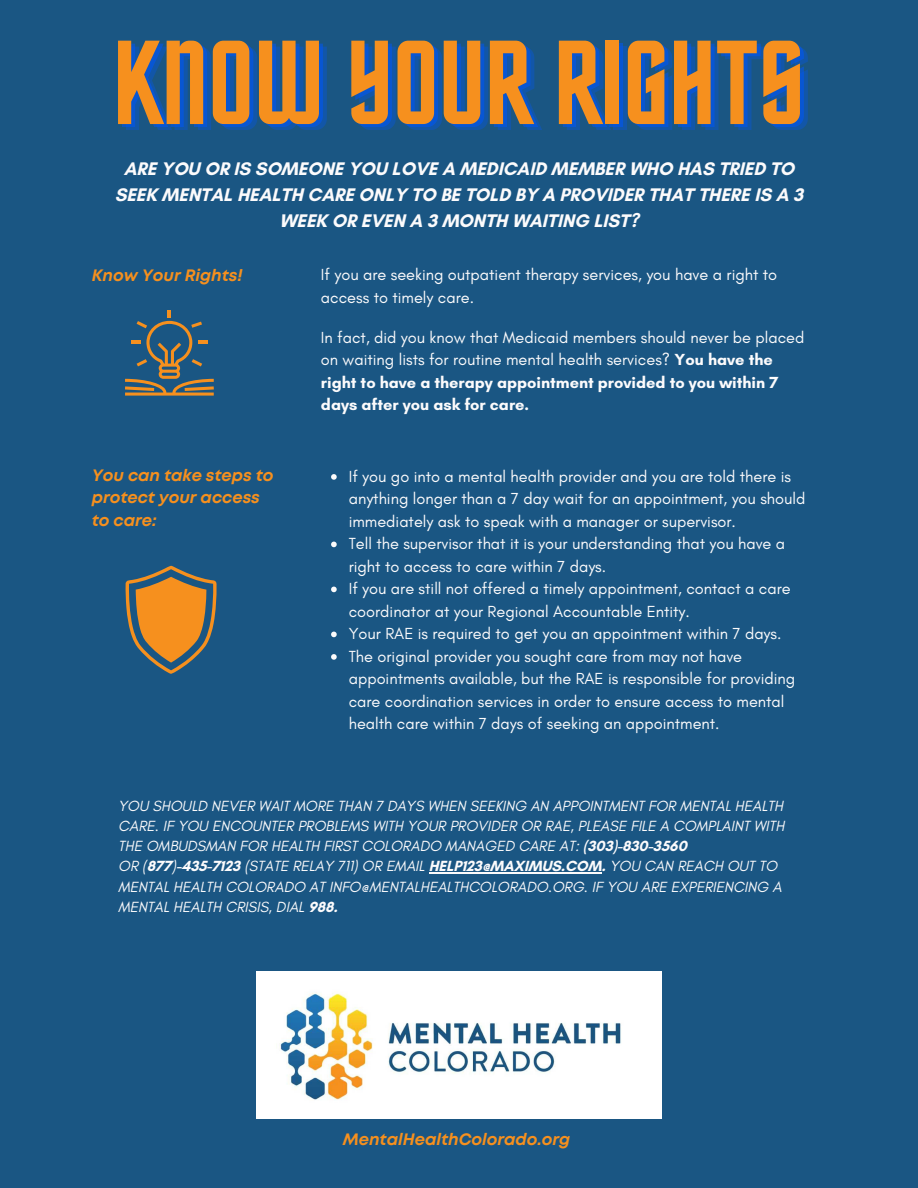
<style>
.page{position:relative;width:918px;height:1188px;background:#1a5683}
.page>*{position:absolute;margin:0;border:0;box-sizing:border-box;transform-origin:0 0}
.t1{font:120px "Horta";color:#f6901e}
.t2{font:700 18.6px/25.8px "Glacial Indifference";color:#fcfbfc;text-align:center}
.t3{font:italic 700 16.5px/22.5px "Mont";color:#f6901e}
.t4{font:16.35px/22.5px "Glacial Indifference";color:#fcfbfc}
.t5{font:italic 15px/20.2px "Glacial Indifference";color:#fcfbfc}
.s1{font-weight:700}
.s2{font-weight:700;font-style:normal}
</style>
<div class="page">
<svg style="left:125px;top:310px;width:89px;height:86px"></svg>
<svg style="left:125px;top:566px;width:92px;height:108px"></svg>
<img style="left:257px;top:972px;width:405px;height:146px">
<svg style="left:331px;top:474px;width:6px;height:6px"></svg>
<svg style="left:331px;top:542px;width:6px;height:5px"></svg>
<svg style="left:331px;top:587px;width:6px;height:5px"></svg>
<svg style="left:331px;top:632px;width:6px;height:5px"></svg>
<svg style="left:331px;top:654px;width:6px;height:6px"></svg>
<hr style="left:429px;top:873px;width:173px;height:1px;background:#fcfbfc">
<h1 class="t1" style="left:113px;top:33px;width:693px">KNOW YOUR RIGHTS</h1>
<p class="t2" style="left:115px;top:156px;width:690px">ARE YOU OR IS SOMEONE YOU LOVE A MEDICAID MEMBER WHO HAS TRIED TO<br>SEEK MENTAL HEALTH CARE ONLY TO BE TOLD BY A PROVIDER THAT THERE IS A 3<br>WEEK OR EVEN A 3 MONTH WAITING LIST?</p>
<p class="t3" style="left:92px;top:265px;width:152px">Know Your Rights!</p>
<p class="t4" style="left:321px;top:263px;width:458px">If you are seeking outpatient therapy services, you have a right to access to timely care.</p>
<p class="t4" style="left:321px;top:326px;width:485px">In fact, did you know that Medicaid members should never be placed on waiting lists for routine mental health services? <span class="s1">You have the right to have a therapy appointment provided to you within 7 days after you ask for care.</span></p>
<p class="t3" style="left:92px;top:465px;width:183px">You can take steps to protect your access to care:</p>
<p class="t4" style="left:349px;top:465px;width:458px">If you go into a mental health provider and you are told there is anything longer than a 7 day wait for an appointment, you should immediately ask to speak with a manager or supervisor.<br>Tell the supervisor that it is your understanding that you have a right to access to care within 7 days.<br>If you are still not offered a timely appointment, contact a care coordinator at your Regional Accountable Entity.<br>Your RAE is required to get you an appointment within 7 days.<br>The original provider you sought care from may not have appointments available, but the RAE is responsible for providing care coordination services in order to ensure access to mental health care within 7 days of seeking an appointment.</p>
<p class="t5" style="left:118px;top:795px;width:668px">YOU SHOULD NEVER WAIT MORE THAN 7 DAYS WHEN SEEKING AN APPOINTMENT FOR MENTAL HEALTH CARE. IF YOU ENCOUNTER PROBLEMS WITH YOUR PROVIDER OR RAE, PLEASE FILE A COMPLAINT WITH THE OMBUDSMAN FOR HEALTH FIRST COLORADO MANAGED CARE AT: <span class="s2">(303)-830-3560<br></span>OR (<span class="s2">877</span>)<span class="s2">-435-7123</span> (STATE RELAY 711) OR EMAIL <span class="s2">HELP123@MAXIMUS.COM.</span> YOU CAN REACH OUT TO MENTAL HEALTH COLORADO AT INFO@MENTALHEALTHCOLORADO.ORG. IF YOU ARE EXPERIENCING A MENTAL HEALTH CRISIS, DIAL <span class="s2">988.</span></p>
<p class="t3" style="left:343px;top:1129px;width:229px">MentalHealthColorado.org</p>
</div>
